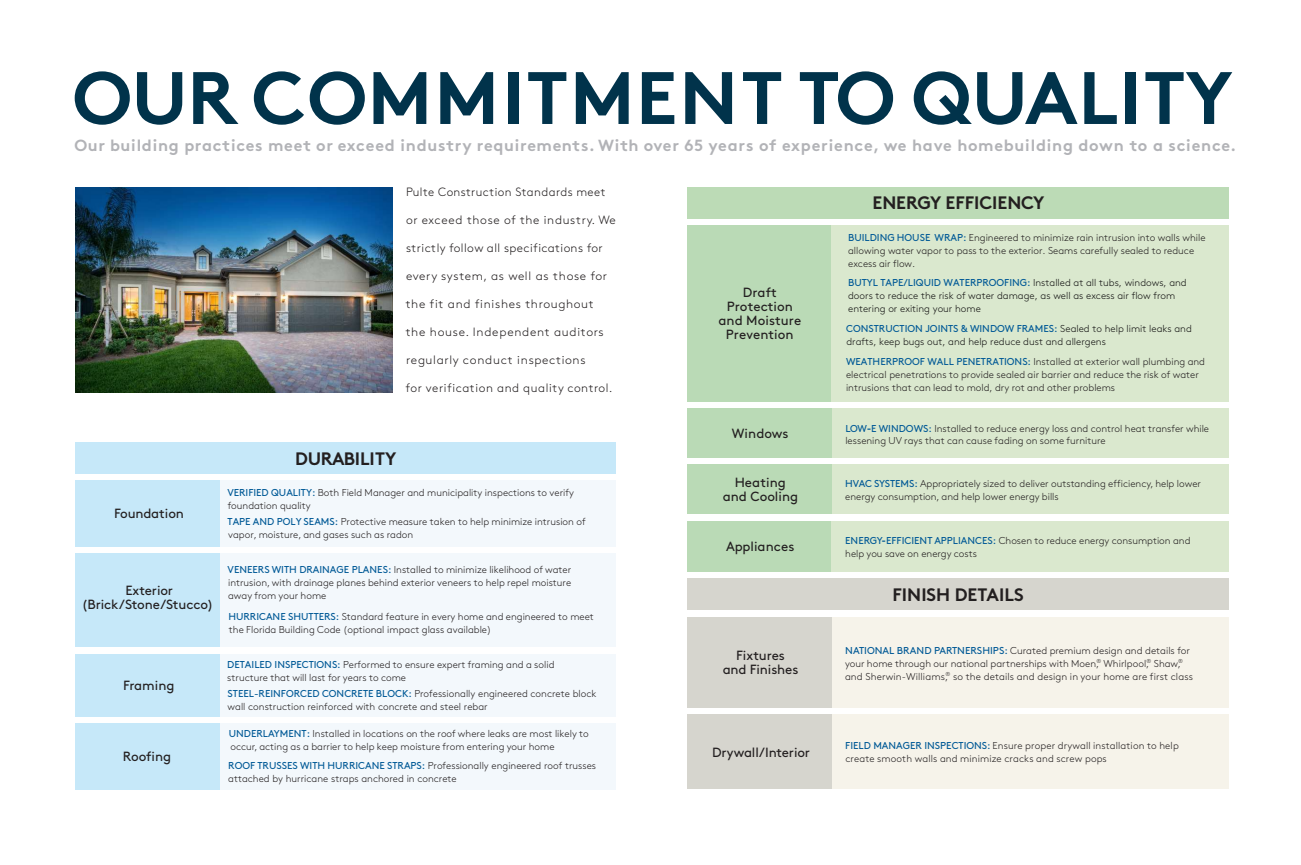
<style>
.page{position:relative;width:1301px;height:865px;background:#fff}
.page>*{position:absolute;margin:0;border:0;box-sizing:border-box;transform-origin:0 0}
.t1{font:700 74px "Brown Std";letter-spacing:.015em;color:#01334b}
.t2{font:700 18px "Brown Std";color:#231f20}
.t3{font:700 16.1px "Brown Std";letter-spacing:.045em;color:#b2b3b7}
.t4{font:13.3px/14px "Brown Std";color:#231f20;text-align:center}
.t5{font:300 12px "Brown Std";letter-spacing:.05em;color:#231f20}
.t6{font:300 10px/13px "Brown Std";color:#231f20}
.t7{font:300 10px/13px "Brown Std";color:#141413}
.s1{font-weight:400;color:#005996}
.s2{font-weight:400;font-size:15px;color:#005996}
</style>
<div class="page">
<div style="left:75px;top:479px;width:145px;height:67px;background:#c6e8f9"></div>
<div style="left:75px;top:552px;width:145px;height:94px;background:#c6e8f9"></div>
<div style="left:75px;top:653px;width:145px;height:63px;background:#c6e8f9"></div>
<div style="left:75px;top:722px;width:145px;height:67px;background:#c6e8f9"></div>
<div style="left:75px;top:442px;width:540px;height:31px;background:#c6e8f9"></div>
<div style="left:220px;top:479px;width:395px;height:67px;background:#f3f8fc"></div>
<div style="left:220px;top:552px;width:395px;height:94px;background:#f3f8fc"></div>
<div style="left:220px;top:653px;width:395px;height:63px;background:#f3f8fc"></div>
<div style="left:220px;top:723px;width:395px;height:66px;background:#f3f8fc"></div>
<div style="left:687px;top:187px;width:542px;height:31px;background:#bcdbb6"></div>
<div style="left:687px;top:225px;width:145px;height:176px;background:#badab6"></div>
<div style="left:831px;top:225px;width:398px;height:176px;background:#dae8ce"></div>
<div style="left:828px;top:408px;width:401px;height:50px;background:#dae8ce"></div>
<div style="left:687px;top:408px;width:144px;height:50px;background:#badab6"></div>
<div style="left:828px;top:464px;width:401px;height:50px;background:#dae8ce"></div>
<div style="left:687px;top:464px;width:144px;height:50px;background:#badab6"></div>
<div style="left:687px;top:521px;width:144px;height:50px;background:#badab6"></div>
<div style="left:831px;top:521px;width:398px;height:50px;background:#dae8ce"></div>
<div style="left:687px;top:578px;width:542px;height:31px;background:#d6d5ce"></div>
<div style="left:831px;top:616px;width:398px;height:91px;background:#f6f3ea"></div>
<div style="left:687px;top:616px;width:144px;height:91px;background:#d6d5ce"></div>
<div style="left:831px;top:714px;width:398px;height:74px;background:#f6f3ea"></div>
<div style="left:687px;top:714px;width:144px;height:74px;background:#d6d5ce"></div>
<img style="left:75px;top:188px;width:317px;height:204px">
<h1 class="t1" style="left:72px;top:53px;width:1162px">OUR COMMITMENT TO QUALITY</h1>
<h3 class="t3" style="left:74px;top:135px;width:1163px">Our building practices meet or exceed industry requirements. With over 65 years of experience, we have homebuilding down to a science.</h3>
<p class="t5" style="left:406px;top:185px;width:201px">Pulte Construction Standards meet</p>
<p class="t5" style="left:406px;top:213px;width:211px">or exceed those of the industry. We</p>
<p class="t5" style="left:406px;top:241px;width:198px">strictly follow all specifications for</p>
<p class="t5" style="left:406px;top:269px;width:202px">every system, as well as those for</p>
<p class="t5" style="left:406px;top:297px;width:189px">the fit and finishes throughout</p>
<p class="t5" style="left:406px;top:325px;width:199px">the house. Independent auditors</p>
<p class="t5" style="left:406px;top:353px;width:181px">regularly conduct inspections</p>
<p class="t5" style="left:406px;top:381px;width:208px">for verification and quality control.</p>
<h3 class="t4" style="left:114px;top:506px;width:71px">Foundation</h3>
<h3 class="t4" style="left:82px;top:583px;width:133px">Exterior (Brick/Stone/Stucco)</h3>
<h3 class="t4" style="left:123px;top:677px;width:53px">Framing</h3>
<h3 class="t4" style="left:123px;top:749px;width:50px">Roofing</h3>
<h2 class="t2" style="left:295px;top:447px;width:103px">DURABILITY</h2>
<p class="t6" style="left:227px;top:486px;width:348px"><span class="s1">VERIFIED QUALITY:</span> Both Field Manager and municipality inspections to verify foundation quality</p>
<p class="t6" style="left:228px;top:515px;width:359px"><span class="s1">TAPE AND POLY SEAMS:</span> Protective measure taken to help minimize intrusion of vapor, moisture, and gases such as radon</p>
<p class="t6" style="left:228px;top:563px;width:345px;text-align:justify"><span class="s1">VENEERS WITH DRAINAGE PLANES:</span> Installed to minimize likelihood of water intrusion, with drainage planes behind exterior veneers to help repel moisture away from your home</p>
<p class="t6" style="left:228px;top:609px;width:367px"><span class="s1">HURRICANE SHUTTERS:</span> Standard feature in every home and engineered to meet the Florida Building Code (optional impact glass available)</p>
<p class="t6" style="left:227px;top:657px;width:329px"><span class="s1">DETAILED INSPECTIONS:</span> Performed to ensure expert framing and a solid structure that will last for years to come</p>
<p class="t6" style="left:228px;top:687px;width:370px"><span class="s1">STEEL-REINFORCED CONCRETE BLOCK:</span> Professionally engineered concrete block wall construction reinforced with concrete and steel rebar</p>
<p class="t6" style="left:229px;top:727px;width:361px"><span class="s1">UNDERLAYMENT:</span> Installed in locations on the roof where leaks are most likely to occur, acting as a barrier to help keep moisture from entering your home</p>
<p class="t6" style="left:228px;top:758px;width:369px"><span class="s1">ROOF TRUSSES WITH HURRICANE STRAPS:</span> Professionally engineered roof trusses attached by hurricane straps anchored in concrete</p>
<h2 class="t2" style="left:872px;top:192px;width:173px">ENERGY EFFICIENCY</h2>
<h3 class="t4" style="left:718px;top:285px;width:84px">Draft<br>Protection and Moisture<br>Prevention</h3>
<p class="t6" style="left:848px;top:231px;width:359px"><span class="s1">BUILDING HOUSE WRAP:</span> Engineered to minimize rain intrusion into walls while allowing water vapor to pass to the exterior. Seams carefully sealed to reduce excess air flow.</p>
<p class="t7" style="left:848px;top:276px;width:340px"><span class="s1">BUTYL TAPE/LIQUID WATERPROOFING:</span> Installed at all tubs, windows, and doors to reduce the risk of water damage, as well as excess air flow from entering or exiting your home</p>
<p class="t7" style="left:846px;top:322px;width:347px"><span class="s1">CONSTRUCTION JOINTS &amp; WINDOW FRAMES:</span> Sealed to help limit leaks and drafts, keep bugs out, and help reduce dust and allergens</p>
<p class="t6" style="left:846px;top:355px;width:361px"><span class="s1">WEATHERPROOF WALL PENETRATIONS:</span> Installed at exterior wall plumbing and electrical penetrations to provide sealed air barrier and reduce the risk of water intrusions that can lead to mold, dry rot and other problems</p>
<h3 class="t4" style="left:732px;top:426px;width:58px">Windows</h3>
<p class="t6" style="left:845px;top:422px;width:365px;line-height:12.4px"><span class="s1">LOW</span><span class="s2">-</span><span class="s1">E WINDOWS:</span> Installed to reduce energy loss and control heat transfer while lessening UV rays that can cause fading on some furniture</p>
<h3 class="t4" style="left:723px;top:476px;width:77px">Heating and Cooling</h3>
<p class="t6" style="left:845px;top:477px;width:357px"><span class="s1">HVAC SYSTEMS:</span> Appropriately sized to deliver outstanding efficiency, help lower energy consumption, and help lower energy bills</p>
<h3 class="t4" style="left:726px;top:539px;width:70px">Appliances</h3>
<p class="t6" style="left:845px;top:533px;width:347px"><span class="s1">ENERGY</span><span class="s2">-</span><span class="s1">EFFICIENT APPLIANCES:</span> Chosen to reduce energy consumption and help you save on energy costs</p>
<h2 class="t2" style="left:892px;top:583px;width:133px">FINISH DETAILS</h2>
<h3 class="t4" style="left:723px;top:648px;width:77px">Fixtures and Finishes</h3>
<p class="t6" style="left:845px;top:643px;width:349px"><span class="s1">NATIONAL BRAND PARTNERSHIPS:</span> Curated premium design and details for your home through our national partnerships with Moen,<sup>®</sup> Whirlpool,<sup>®</sup> Shaw,<sup>® </sup>and Sherwin-Williams,<sup>®</sup> so the details and design in your home are first class</p>
<h3 class="t4" style="left:712px;top:744px;width:99px">Drywall/Interior</h3>
<p class="t6" style="left:845px;top:739px;width:335px"><span class="s1">FIELD MANAGER INSPECTIONS:</span> Ensure proper drywall installation to help create smooth walls and minimize cracks and screw pops</p>
</div>
